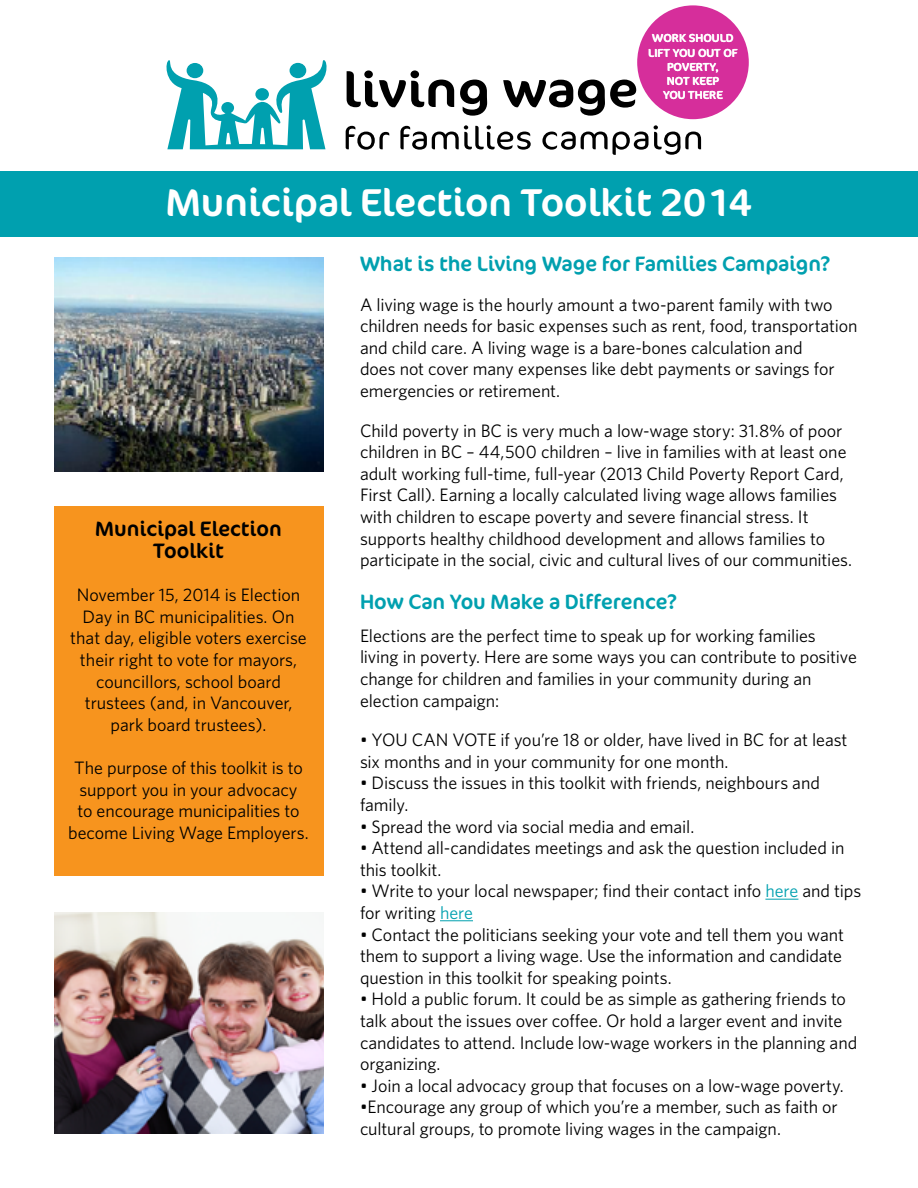
<style>
.page{position:relative;width:918px;height:1188px;background:#fff}
.page>*{position:absolute;margin:0;border:0;box-sizing:border-box;transform-origin:0 0}
.t1{font:39px "Cocon OT";color:#fff}
.t2{font:21px "Cocon OT";letter-spacing:-.005em;color:#00a0af}
.t3{font:21px/21.6px "Cocon OT";color:#000;text-align:center}
.t4{font:18px/21.6px "Whitney";letter-spacing:-.005em;color:#000}
.t5{font:11.7px/14.1px "Cocon OT";color:#fff;text-align:center}
.s1{color:#00a0af}
</style>
<div class="page">
<hr style="left:765px;top:899px;width:33px;height:1px;background:#00a0af">
<hr style="left:440px;top:920px;width:33px;height:1px;background:#00a0af">
<div style="left:54px;top:506px;width:269px;height:369px;background:#f7941e"></div>
<img style="left:54px;top:257px;width:270px;height:214px">
<img style="left:54px;top:913px;width:270px;height:221px">
<svg style="left:347px;top:70px;width:107px;height:37px"></svg>
<svg style="left:460px;top:80px;width:27px;height:36px"></svg>
<svg style="left:503px;top:80px;width:133px;height:36px"></svg>
<svg style="left:346px;top:126px;width:43px;height:24px"></svg>
<svg style="left:400px;top:125px;width:131px;height:25px"></svg>
<svg style="left:542px;top:132px;width:106px;height:23px"></svg>
<svg style="left:654px;top:125px;width:47px;height:30px"></svg>
<svg style="left:166px;top:60px;width:161px;height:89px"></svg>
<div style="left:637px;top:5px;width:112px;height:114px;background:#d62e9b;border-radius:50%"></div>
<div style="left:0;top:171px;width:918px;height:65px;background:#00a0af"></div>
<p class="t5" style="left:648px;top:32px;width:91px">WORK SHOULD<br>LIFT YOU OUT OF<br>POVERTY,<br>NOT KEEP<br>YOU THERE</p>
<h1 class="t1" style="left:166px;top:180px;width:588px">Municipal Election Toolkit 2014</h1>
<p class="t3" style="left:95px;top:519px;width:188px">Municipal Election<br>Toolkit</p>
<p class="t4" style="left:70px;top:584px;width:238px;text-align:center">November 15, 2014 is Election<br>Day in BC municipalities. On that day, eligible voters exercise their right to vote for mayors, councillors, school board trustees (and, in Vancouver, park board trustees).</p>
<p class="t4" style="left:68px;top:757px;width:242px;text-align:center">The purpose of this toolkit is to support you in your advocacy<br>to encourage municipalities to become Living Wage Employers.</p>
<p class="t2" style="left:360px;top:251px;width:472px">What is the Living Wage for Families Campaign?</p>
<p class="t4" style="left:360px;top:293px;width:499px">A living wage is the hourly amount a two-parent family with two children needs for basic expenses such as rent, food, transportation and child care. A living wage is a bare-bones calculation and<br>does not cover many expenses like debt payments or savings for emergencies or retirement.</p>
<p class="t4" style="left:360px;top:419px;width:494px">Child poverty in BC is very much a low-wage story: 31.8% of poor children in BC – 44,500 children – live in families with at least one adult working full-time, full-year (2013 Child Poverty Report Card, First Call). Earning a locally calculated living wage allows families with children to escape poverty and severe financial stress. It supports healthy childhood development and allows families to participate in the social, civic and cultural lives of our communities.</p>
<p class="t2" style="left:360px;top:590px;width:318px">How Can You Make a Difference?</p>
<p class="t4" style="left:360px;top:624px;width:498px">Elections are the perfect time to speak up for working families living in poverty. Here are some ways you can contribute to positive change for children and families in your community during an election campaign:</p>
<p class="t4" style="left:360px;top:729px;width:489px">• YOU CAN VOTE if you’re 18 or older, have lived in BC for at least six months and in your community for one month.</p>
<p class="t4" style="left:360px;top:772px;width:461px">• Discuss the issues in this toolkit with friends, neighbours and family.</p>
<p class="t4" style="left:360px;top:815px;width:336px">• Spread the word via social media and email.</p>
<p class="t4" style="left:360px;top:837px;width:486px">• Attend all-candidates meetings and ask the question included in this toolkit.</p>
<p class="t4" style="left:360px;top:880px;width:503px">• Write to your local newspaper; find their contact info <span class="s1">here</span> and tips for writing <span class="s1">here</span></p>
<p class="t4" style="left:360px;top:923px;width:486px;text-align:justify">• Contact the politicians seeking your vote and tell them you want them to support a living wage. Use the information and candidate question in this toolkit for speaking points.</p>
<p class="t4" style="left:360px;top:988px;width:499px">• Hold a public forum. It could be as simple as gathering friends to talk about the issues over coffee. Or hold a larger event and invite candidates to attend. Include low-wage workers in the planning and organizing.</p>
<p class="t4" style="left:360px;top:1074px;width:485px">• Join a local advocacy group that focuses on a low-wage poverty.</p>
<p class="t4" style="left:360px;top:1096px;width:479px">•Encourage any group of which you’re a member, such as faith or cultural groups, to promote living wages in the campaign.</p>
</div>
